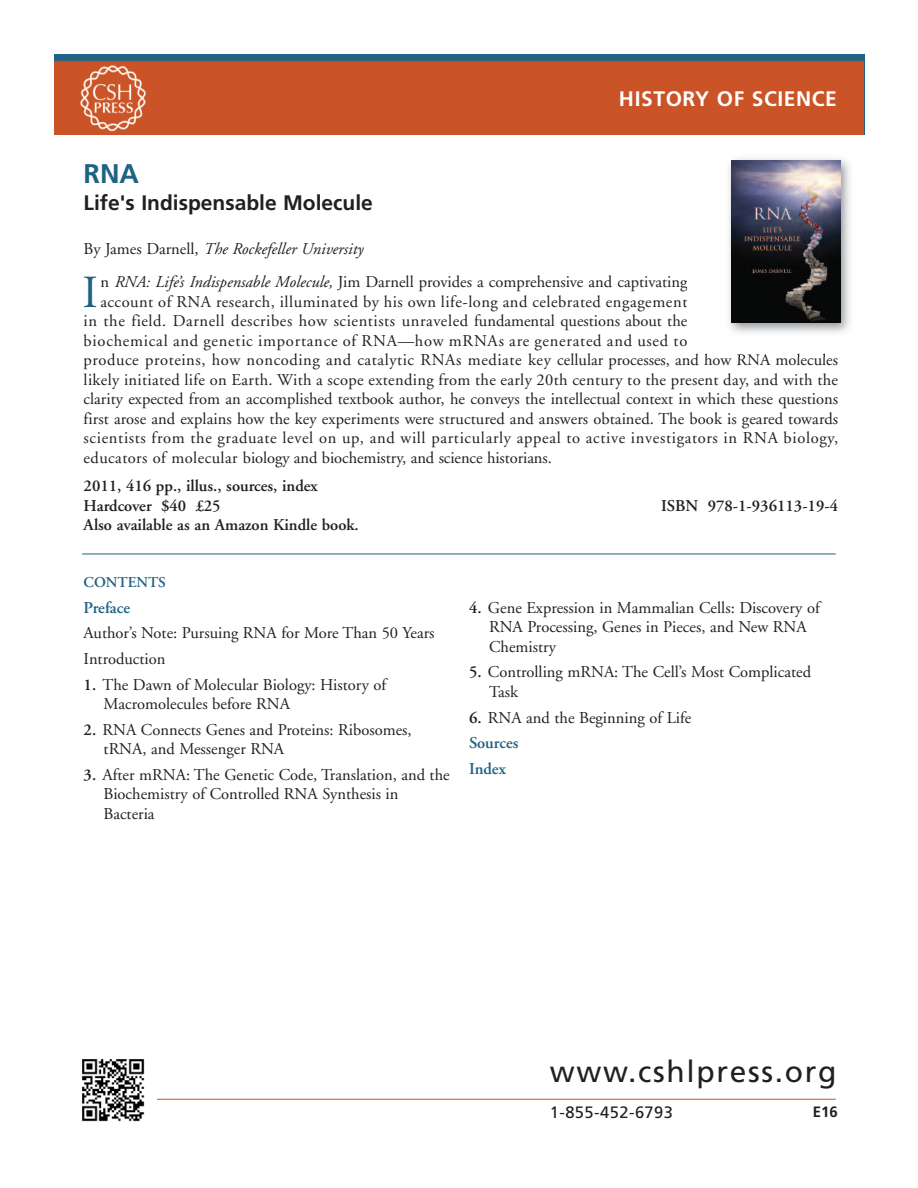
<style>
.page{position:relative;width:918px;height:1188px;background:#fff}
.page>*{position:absolute;margin:0;border:0;box-sizing:border-box;transform-origin:0 0}
.t1{font:45.9px "Adobe Garamond";color:#1f6281}
.t2{font:30px "Frutiger";letter-spacing:.055em;color:#231f20}
.t3{font:700 27px "Frutiger";color:#1f6281}
.t4{font:700 21px "Frutiger";color:#231f20}
.t5{font:700 21px "Frutiger";letter-spacing:.03em;color:#fff}
.t6{font:16.5px/19.5px "Adobe Garamond";color:#231f20}
.t7{font:16.5px "Adobe Garamond";letter-spacing:.035em;color:#231f20}
.t8{font:600 16.5px/19.5px "Adobe Garamond";color:#231f20}
.t9{font:16.5px "Adobe Garamond";letter-spacing:.02em;color:#231f20}
.t10{font:16.5px "Adobe Garamond";letter-spacing:.04em;color:#231f20}
.t11{font:16.5px "Adobe Garamond";letter-spacing:.03em;color:#231f20}
.t12{font:16.5px "Adobe Garamond";letter-spacing:.045em;color:#231f20}
.t13{font:italic 16.5px "Adobe Garamond";color:#231f20}
.t14{font:16.5px "Frutiger";letter-spacing:.03em;color:#231f20}
.t15{font:600 16.5px "Adobe Garamond";color:#1f6281}
.t16{font:600 15px "Adobe Garamond";color:#1f6281}
.t17{font:700 15px "Frutiger";color:#231f20}
.s1{font-style:normal}
.s2{font-style:italic}
.s3{font-weight:600}
.s4{font-weight:600;color:#1f6281}
</style>
<div class="page">
<img style="left:54px;top:54px;width:810px;height:81px">
<img style="left:82px;top:1059px;width:63px;height:63px">
<hr style="left:157px;top:1099px;width:679px;height:1px;background:#ca5327">
<hr style="left:82px;top:554px;width:754px;height:1px;background:#1f6281">
<img style="left:695px;top:158px;width:155px;height:198px">
<img style="left:732px;top:161px;width:108px;height:162px">
<p class="t5" style="left:619px;top:90px;width:220px">HISTORY OF SCIENCE</p>
<h3 class="t3" style="left:84px;top:163px;width:57px">RNA</h3>
<p class="t4" style="left:84px;top:194px;width:291px">Life's Indispensable Molecule</p>
<p class="t13" style="left:84px;top:243px;width:281px"><span class="s1">By James Darnell,</span> The Rockefeller University</p>
<h1 class="t1" style="left:83px;top:274px;width:17px">I</h1>
<p class="t6" style="left:100px;top:274px;width:589px">n <span class="s2">RNA: Life’s Indispensable Molecule,</span> Jim Darnell provides a comprehensive and captivating</p>
<p class="t11" style="left:100px;top:295px;width:589px">account of RNA research, illuminated by his own life-long and celebrated engagement</p>
<p class="t7" style="left:84px;top:315px;width:605px">in the field. Darnell describes how scientists unraveled fundamental questions about the</p>
<p class="t12" style="left:84px;top:334px;width:605px">biochemical and genetic importance of RNA—how mRNAs are generated and used to</p>
<p class="t7" style="left:84px;top:354px;width:756px">produce proteins, how noncoding and catalytic RNAs mediate key cellular processes, and how RNA molecules</p>
<p class="t9" style="left:84px;top:373px;width:756px">likely initiated life on Earth. With a scope extending from the early 20th century to the present day, and with the</p>
<p class="t6" style="left:84px;top:391px;width:756px">clarity expected from an accomplished textbook author, he conveys the intellectual context in which these questions</p>
<p class="t6" style="left:84px;top:410px;width:756px">first arose and explains how the key experiments were structured and answers obtained. The book is geared towards</p>
<p class="t10" style="left:84px;top:432px;width:756px">scientists from the graduate level on up, and will particularly appeal to active investigators in RNA biology,</p>
<p class="t6" style="left:84px;top:449px;width:470px">educators of molecular biology and biochemistry, and science historians.</p>
<p class="t8" style="left:84px;top:478px;width:236px">2011, 416 pp., illus., sources, index<br>Hardcover $40 £25</p>
<p class="t8" style="left:661px;top:497px;width:179px">ISBN 978-1-936113-19-4</p>
<p class="t8" style="left:84px;top:517px;width:277px">Also available as an Amazon Kindle book.</p>
<p class="t16" style="left:84px;top:577px;width:84px">CONTENTS</p>
<p class="t15" style="left:84px;top:601px;width:48px">Preface</p>
<p class="t6" style="left:84px;top:622px;width:352px;line-height:25.5px">Author’s Note: Pursuing RNA for More Than 50 Years<br>Introduction</p>
<p class="t6" style="left:104px;top:676px;width:284px;text-indent:-20px"><span class="s3">1.</span> The Dawn of Molecular Biology: History of<br>Macromolecules before RNA</p>
<p class="t6" style="left:104px;top:721px;width:310px;text-indent:-20px"><span class="s3">2.</span> RNA Connects Genes and Proteins: Ribosomes, tRNA, and Messenger RNA</p>
<p class="t6" style="left:104px;top:766px;width:348px;text-indent:-20px"><span class="s3">3.</span> After mRNA: The Genetic Code, Translation, and the<br>Biochemistry of Controlled RNA Synthesis in<br>Bacteria</p>
<p class="t6" style="left:489px;top:599px;width:332px;text-indent:-20px"><span class="s3">4.</span> Gene Expression in Mammalian Cells: Discovery of<br>RNA Processing, Genes in Pieces, and New RNA<br>Chemistry</p>
<p class="t6" style="left:489px;top:664px;width:324px;text-indent:-20px"><span class="s3">5.</span> Controlling mRNA: The Cell’s Most Complicated<br>Task</p>
<p class="t6" style="left:469px;top:706px;width:224px;line-height:25.5px"><span class="s3">6.</span> RNA and the Beginning of Life<br><span class="s4">Sources<br>Index</span></p>
<h2 class="t2" style="left:550px;top:1060px;width:288px">www.cshlpress.org</h2>
<p class="t14" style="left:550px;top:1106px;width:125px">1-855-452-6793</p>
<p class="t17" style="left:813px;top:1105px;width:27px">E16</p>
</div>
